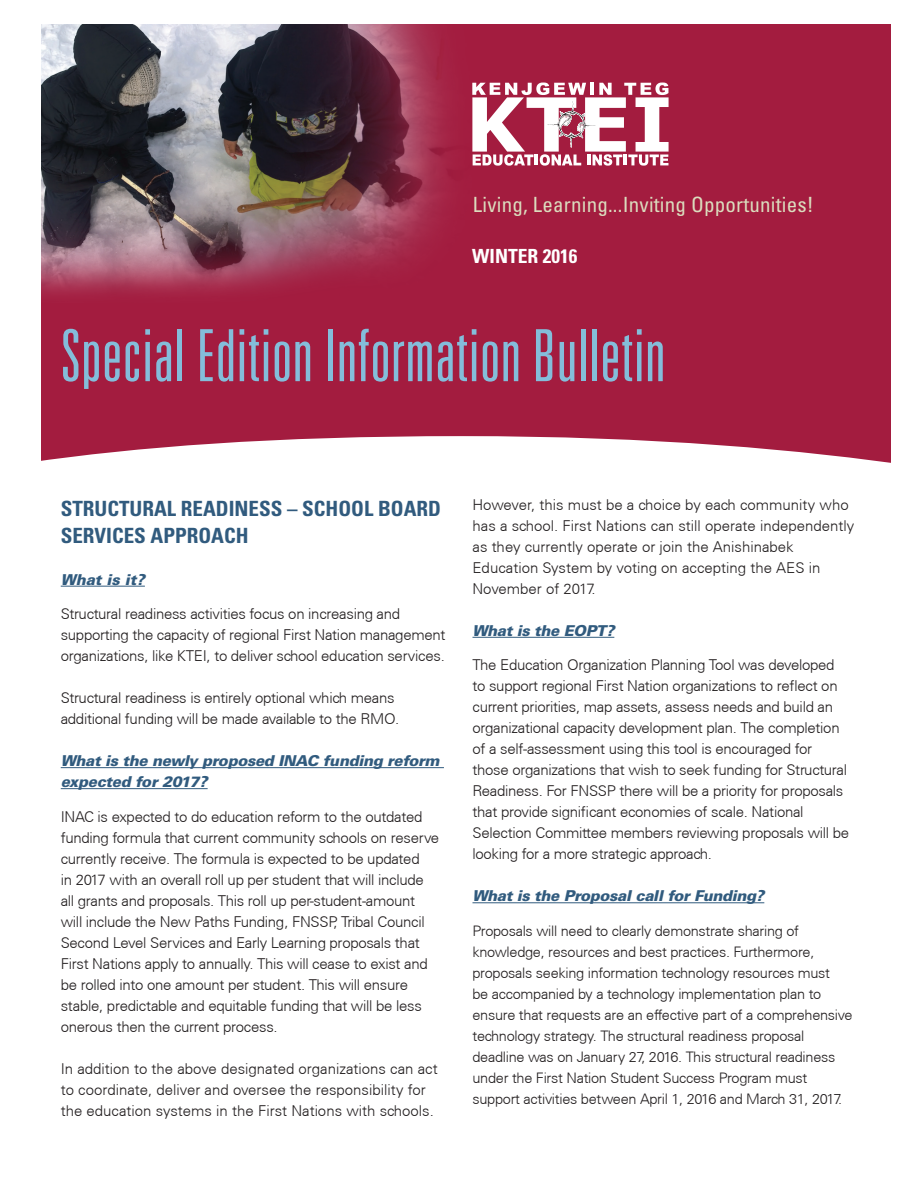
<style>
.page{position:relative;width:918px;height:1188px;background:#fff}
.page>*{position:absolute;margin:0;border:0;box-sizing:border-box;transform-origin:0 0}
.t1{font:300 ultra-condensed 72px "Univers LT";letter-spacing:.01em;color:#84bdda}
.t2{font:700 condensed 21px/27px "Univers LT";color:#315b7e}
.t3{font:condensed 21px "Univers LT";letter-spacing:.01em;color:#dbddbe}
.t4{font:700 condensed 19.5px "Univers LT";color:#fff}
.t5{font:300 15px/21px "Univers CE";letter-spacing:-.02em;color:#231f20}
.t6{font:300 15px/21px "Univers CE";color:#231f20}
.t7{font:italic 900 15px/21px "Univers LT";letter-spacing:-.02em;color:#315b7e}
.t8{font:300 14.55px/21px "Univers CE";letter-spacing:-.02em;color:#231f20}
</style>
<div class="page">
<div style="left:41px;top:24px;width:850px;height:439px;background:#a31c3f"></div>
<hr style="left:61px;top:586px;width:84px;height:1px;background:#315b7e">
<hr style="left:61px;top:767px;width:383px;height:1px;background:#315b7e">
<hr style="left:61px;top:788px;width:147px;height:1px;background:#315b7e">
<hr style="left:472px;top:637px;width:142px;height:1px;background:#315b7e">
<hr style="left:472px;top:902px;width:292px;height:1px;background:#315b7e">
<img style="left:41px;top:24px;width:433px;height:279px">
<svg style="left:472px;top:83px;width:197px;height:83px"></svg>
<h2 class="t3" style="left:473px;top:191px;width:342px">Living, Learning...Inviting Opportunities!</h2>
<h3 class="t4" style="left:472px;top:244px;width:107px">WINTER 2016</h3>
<h1 class="t1" style="left:61px;top:315px;width:606px">Special Edition Information Bulletin</h1>
<h2 class="t2" style="left:61px;top:495px;width:382px">STRUCTURAL READINESS – SCHOOL BOARD<br>SERVICES APPROACH</h2>
<p class="t7" style="left:61px;top:569px;width:86px">What is it?</p>
<p class="t5" style="left:61px;top:604px;width:386px">Structural readiness activities focus on increasing and supporting the capacity of regional First Nation management organizations, like KTEI, to deliver school education services.</p>
<p class="t5" style="left:61px;top:688px;width:340px">Structural readiness is entirely optional which means additional funding will be made available to the RMO.</p>
<p class="t7" style="left:61px;top:750px;width:380px">What is the newly proposed INAC funding reform expected for 2017?</p>
<p class="t5" style="left:61px;top:806px;width:380px">INAC is expected to do education reform to the outdated funding formula that current community schools on reserve currently receive. The formula is expected to be updated<br>in 2017 with an overall roll up per student that will include all grants and proposals. This roll up per-student-amount will include the New Paths Funding, FNSSP, Tribal Council Second Level Services and Early Learning proposals that First Nations apply to annually. This will cease to exist and be rolled into one amount per student. This will ensure stable, predictable and equitable funding that will be less onerous then the current process.</p>
<p class="t6" style="left:61px;top:1058px;width:379px">In addition to the above designated organizations can act to coordinate, deliver and oversee the responsibility for the education systems in the First Nations with schools.</p>
<p class="t6" style="left:472px;top:494px;width:383px">However, this must be a choice by each community who has a school. First Nations can still operate independently as they currently operate or join the Anishinabek Education System by voting on accepting the AES in November of 2017.</p>
<p class="t7" style="left:472px;top:620px;width:143px">What is the EOPT?</p>
<p class="t5" style="left:472px;top:655px;width:378px">The Education Organization Planning Tool was developed to support regional First Nation organizations to reflect on current priorities, map assets, assess needs and build an organizational capacity development plan. The completion of a self-assessment using this tool is encouraged for those organizations that wish to seek funding for Structural Readiness. For FNSSP there will be a priority for proposals that provide significant economies of scale. National Selection Committee members reviewing proposals will be looking for a more strategic approach.</p>
<p class="t7" style="left:472px;top:885px;width:293px">What is the Proposal call for Funding?</p>
<p class="t8" style="left:472px;top:920px;width:382px">Proposals will need to clearly demonstrate sharing of knowledge, resources and best practices. Furthermore, proposals seeking information technology resources must<br>be accompanied by a technology implementation plan to ensure that requests are an effective part of a comprehensive technology strategy. The structural readiness proposal deadline was on January 27, 2016. This structural readiness under the First Nation Student Success Program must support activities between April 1, 2016 and March 31, 2017.</p>
</div>
